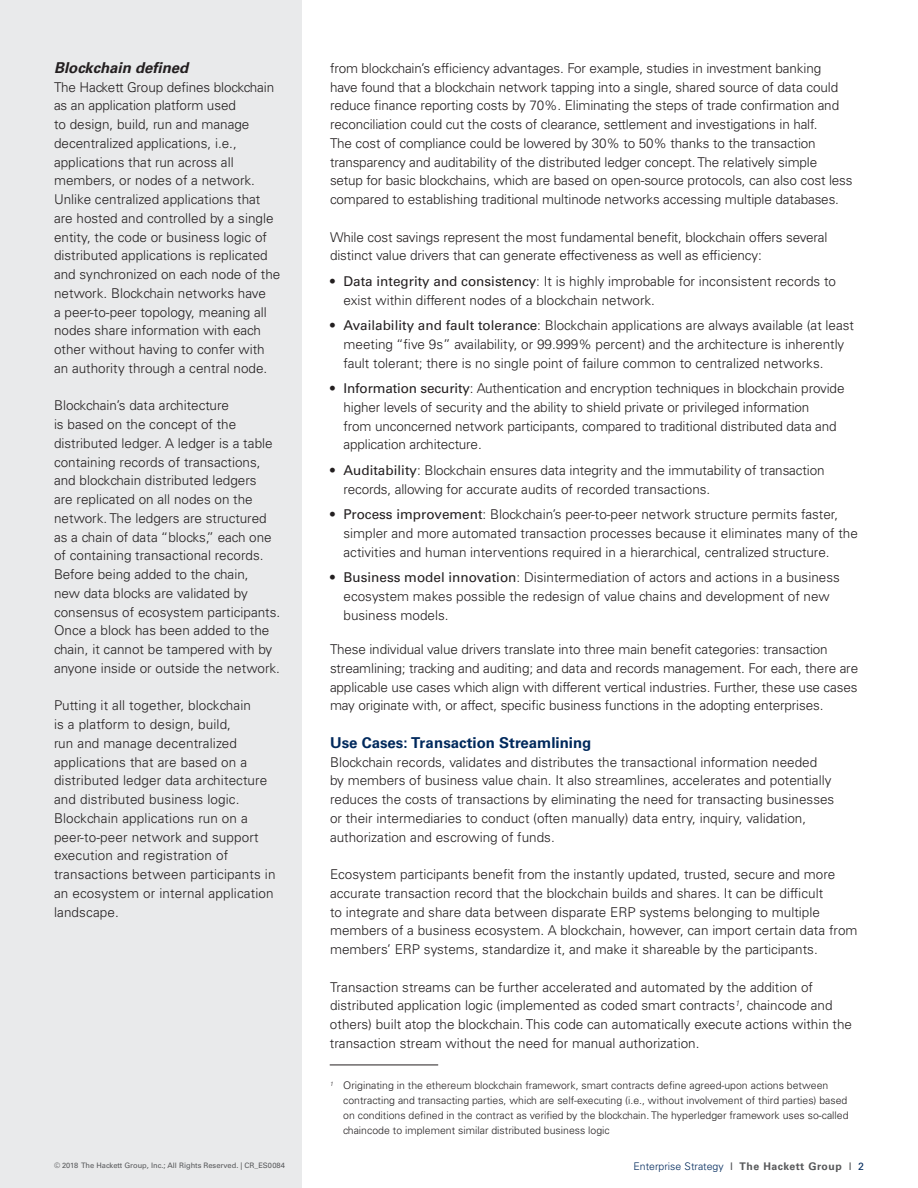
<style>
.page{position:relative;width:918px;height:1188px;background:#fff}
.page>*{position:absolute;margin:0;border:0;box-sizing:border-box;transform-origin:0 0}
.t1{font:700 15px "Univers LT Std";color:#00295c}
.t2{font:italic 700 15px "Univers LT Std";color:#231f20}
.t3{font:300 13.5px/18.8px "Univers LT Std";color:#231f20}
.t4{font:300 10.5px/15px "Univers LT Std";color:#231f20}
.t5{font:300 10.5px "Univers LT Std";color:#00295c}
.t6{font:7.5px "Univers LT Std";color:#57585a}
.s1{font-weight:400}
.s2{font-weight:400;color:#57585a}
.s3{font-weight:700;color:#57585a}
</style>
<div class="page">
<div style="left:0;top:0;width:301px;height:1188px;background:#e9eaeb"></div>
<hr style="left:330px;top:1065px;width:108px;height:1px;background:#231f20">
<p class="t2" style="left:54px;top:59px;width:136px">Blockchain defined</p>
<p class="t3" style="left:54px;top:77px;width:228px">The Hackett Group defines blockchain as an application platform used<br>to design, build, run and manage decentralized applications, i.e., applications that run across all members, or nodes of a network.<br>Unlike centralized applications that are hosted and controlled by a single entity, the code or business logic of distributed applications is replicated and synchronized on each node of the network. Blockchain networks have<br>a peer-to-peer topology, meaning all nodes share information with each other without having to confer with an authority through a central node.</p>
<p class="t3" style="left:54px;top:396px;width:228px">Blockchain’s data architecture<br>is based on the concept of the distributed ledger. A ledger is a table containing records of transactions, and blockchain distributed ledgers<br>are replicated on all nodes on the network. The ledgers are structured as a chain of data “blocks,” each one of containing transactional records.<br>Before being added to the chain,<br>new data blocks are validated by consensus of ecosystem participants.<br>Once a block has been added to the chain, it cannot be tampered with by anyone inside or outside the network.</p>
<p class="t3" style="left:54px;top:696px;width:223px">Putting it all together, blockchain<br>is a platform to design, build,<br>run and manage decentralized applications that are based on a distributed ledger data architecture and distributed business logic.<br>Blockchain applications run on a peer-to-peer network and support execution and registration of transactions between participants in an ecosystem or internal application landscape.</p>
<p class="t3" style="left:330px;top:59px;width:524px">from blockchain’s efficiency advantages. For example, studies in investment banking<br>have found that a blockchain network tapping into a single, shared source of data could reduce finance reporting costs by 70%. Eliminating the steps of trade confirmation and reconciliation could cut the costs of clearance, settlement and investigations in half.<br>The cost of compliance could be lowered by 30% to 50% thanks to the transaction transparency and auditability of the distributed ledger concept. The relatively simple setup for basic blockchains, which are based on open-source protocols, can also cost less compared to establishing traditional multinode networks accessing multiple databases.</p>
<p class="t3" style="left:330px;top:227px;width:499px">While cost savings represent the most fundamental benefit, blockchain offers several distinct value drivers that can generate effectiveness as well as efficiency:</p>
<p class="t3" style="left:344px;top:272px;width:494px;text-indent:-14px"><span class="s1">• Data integrity and consistency</span>: It is highly improbable for inconsistent records to exist within different nodes of a blockchain network.</p>
<p class="t3" style="left:344px;top:316px;width:512px;text-indent:-14px"><span class="s1">• Availability and fault tolerance</span>: Blockchain applications are always available (at least meeting “five 9s” availability, or 99.999% percent) and the architecture is inherently fault tolerant; there is no single point of failure common to centralized networks.</p>
<p class="t3" style="left:344px;top:379px;width:503px;text-indent:-14px"><span class="s1">• Information security</span>: Authentication and encryption techniques in blockchain provide higher levels of security and the ability to shield private or privileged information<br>from unconcerned network participants, compared to traditional distributed data and application architecture.</p>
<p class="t3" style="left:344px;top:461px;width:483px;text-indent:-14px"><span class="s1">• Auditability</span>: Blockchain ensures data integrity and the immutability of transaction records, allowing for accurate audits of recorded transactions.</p>
<p class="t3" style="left:344px;top:505px;width:516px;text-indent:-14px"><span class="s1">• Process improvement</span>: Blockchain’s peer-to-peer network structure permits faster, simpler and more automated transaction processes because it eliminates many of the activities and human interventions required in a hierarchical, centralized structure.</p>
<p class="t3" style="left:344px;top:568px;width:498px;text-indent:-14px"><span class="s1">• Business model innovation</span>: Disintermediation of actors and actions in a business ecosystem makes possible the redesign of value chains and development of new business models.</p>
<p class="t3" style="left:330px;top:640px;width:530px">These individual value drivers translate into three main benefit categories: transaction streamlining; tracking and auditing; and data and records management. For each, there are applicable use cases which align with different vertical industries. Further, these use cases may originate with, or affect, specific business functions in the adopting enterprises.</p>
<p class="t1" style="left:330px;top:734px;width:263px">Use Cases: Transaction Streamlining</p>
<p class="t3" style="left:330px;top:752px;width:506px">Blockchain records, validates and distributes the transactional information needed by members of business value chain. It also streamlines, accelerates and potentially reduces the costs of transactions by eliminating the need for transacting businesses or their intermediaries to conduct (often manually) data entry, inquiry, validation, authorization and escrowing of funds.</p>
<p class="t3" style="left:330px;top:865px;width:529px">Ecosystem participants benefit from the instantly updated, trusted, secure and more accurate transaction record that the blockchain builds and shares. It can be difficult<br>to integrate and share data between disparate ERP systems belonging to multiple members of a business ecosystem. A blockchain, however, can import certain data from members’ ERP systems, standardize it, and make it shareable by the participants.</p>
<p class="t3" style="left:330px;top:977px;width:524px">Transaction streams can be further accelerated and automated by the addition of distributed application logic (implemented as coded smart contracts<sup>1</sup>, chaincode and others) built atop the blockchain. This code can automatically execute actions within the transaction stream without the need for manual authorization.</p>
<p class="t4" style="left:343px;top:1078px;width:507px;text-indent:-14px"><sup>1</sup> Originating in the ethereum blockchain framework, smart contracts define agreed-upon actions between contracting and transacting parties, which are self-executing (i.e., without involvement of third parties) based on conditions defined in the contract as verified by the blockchain. The hyperledger framework uses so-called chaincode to implement similar distributed business logic</p>
<p class="t6" style="left:54px;top:1160px;width:232px">© 2018 The Hackett Group, Inc.; All Rights Reserved. | CR_ES0084</p>
<p class="t5" style="left:634px;top:1160px;width:232px">Enterprise Strategy <span class="s2">I</span> <span class="s3">The Hackett Group</span> <span class="s2">I</span> <span class="s1">2</span></p>
</div>
